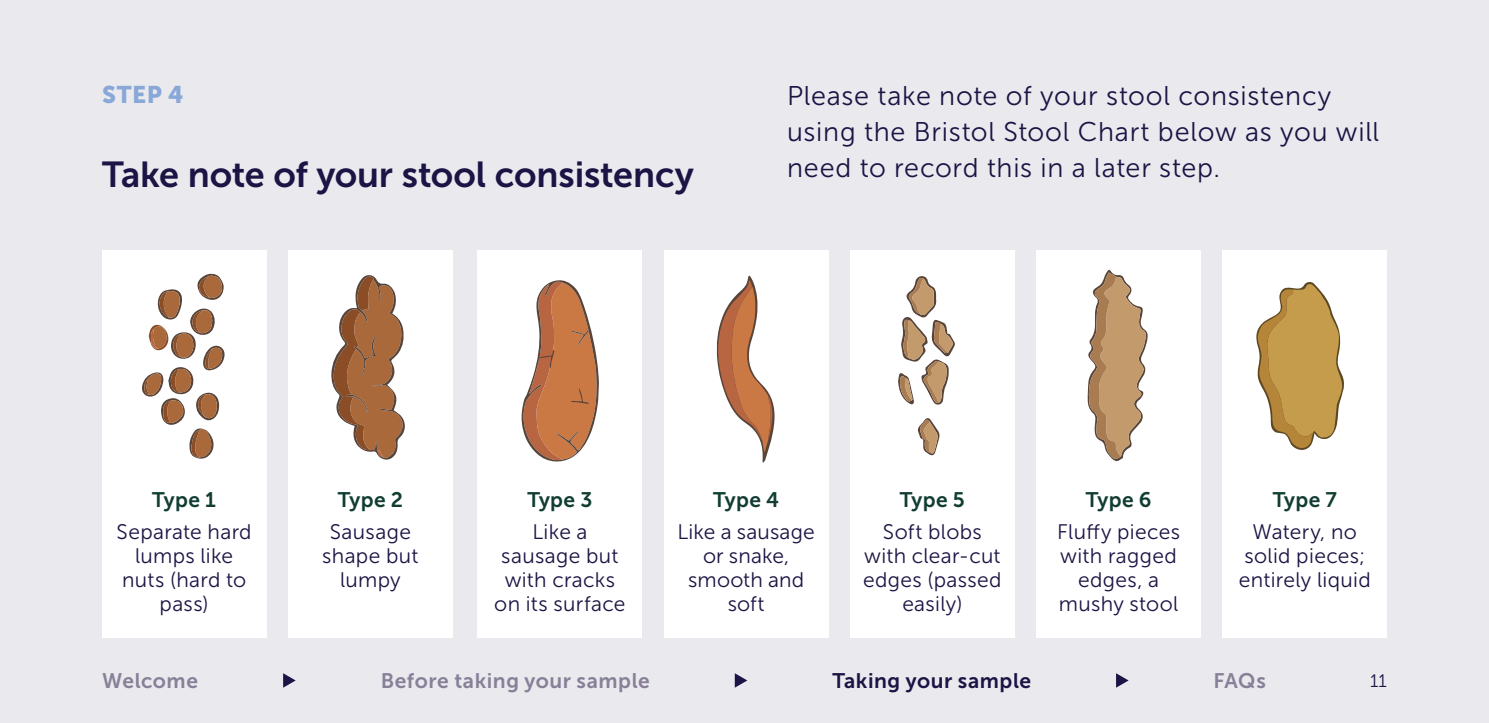
<style>
.page{position:relative;width:1489px;height:723px;background:#fff}
.page>*{position:absolute;margin:0;border:0;box-sizing:border-box;transform-origin:0 0}
.t1{font:36px "Museo Sans 700";letter-spacing:-.005em;color:#1b1444}
.Body_Copy{font:27px/36px "Museo Sans 300";letter-spacing:.025em;color:#1b1444}
.Steps{font:24px "Museo Sans 900";color:#89a8d7}
.Notes{font:21px/24px "Museo Sans 300";letter-spacing:.015em;color:#1b1444;text-align:center}
.Notes-2{font:21px "Museo Sans 700";letter-spacing:.015em;color:#113d33}
.t2{font:21px "Museo Sans 700";letter-spacing:.025em;color:#888098}
.t3{font:21px "Museo Sans 700";letter-spacing:.025em;color:#1b1444}
.t4{font:18px "Museo Sans 300";color:#1b1444}
</style>
<div class="page">
<div style="left:0;top:0;width:1488px;height:723px;background:#eaeaee"></div>
<div style="left:288px;top:251px;width:164px;height:387px;background:#fff"></div>
<svg style="left:331px;top:275px;width:74px;height:185px"></svg>
<div style="left:478px;top:251px;width:164px;height:387px;background:#fff"></div>
<svg style="left:521px;top:280px;width:78px;height:182px"></svg>
<div style="left:664px;top:251px;width:164px;height:387px;background:#fff"></div>
<svg style="left:716px;top:276px;width:59px;height:187px"></svg>
<div style="left:850px;top:251px;width:164px;height:387px;background:#fff"></div>
<svg style="left:918px;top:418px;width:21px;height:38px"></svg>
<svg style="left:898px;top:276px;width:57px;height:129px"></svg>
<div style="left:1036px;top:251px;width:164px;height:387px;background:#fff"></div>
<svg style="left:1087px;top:270px;width:60px;height:191px"></svg>
<div style="left:1222px;top:251px;width:164px;height:387px;background:#fff"></div>
<svg style="left:1256px;top:282px;width:88px;height:168px"></svg>
<div style="left:102px;top:251px;width:164px;height:387px;background:#fff"></div>
<svg style="left:142px;top:273px;width:82px;height:186px"></svg>
<svg style="left:283px;top:673px;width:13px;height:15px"></svg>
<svg style="left:734px;top:673px;width:13px;height:15px"></svg>
<svg style="left:1116px;top:673px;width:12px;height:15px"></svg>
<p class="Steps" style="left:102px;top:81px;width:83px">STEP 4</p>
<h2 class="t1" style="left:102px;top:155px;width:593px">Take note of your stool consistency</h2>
<p class="Body_Copy" style="left:787px;top:78px;width:593px">Please take note of your stool consistency using the Bristol Stool Chart below as you will need to record this in a later step.</p>
<p class="Notes-2" style="left:152px;top:488px;width:65px">Type 1</p>
<p class="Notes" style="left:117px;top:520px;width:136px">Separate hard lumps like nuts (hard to pass)</p>
<p class="Notes-2" style="left:338px;top:488px;width:67px">Type 2</p>
<p class="Notes" style="left:322px;top:520px;width:98px">Sausage shape but lumpy</p>
<p class="Notes-2" style="left:527px;top:488px;width:66px">Type 3</p>
<p class="Notes" style="left:494px;top:520px;width:133px">Like a sausage but with cracks on its surface</p>
<p class="Notes-2" style="left:713px;top:488px;width:67px">Type 4</p>
<p class="Notes" style="left:677px;top:520px;width:139px">Like a sausage or snake, smooth and soft</p>
<p class="Notes-2" style="left:899px;top:488px;width:66px">Type 5</p>
<p class="Notes" style="left:863px;top:520px;width:140px">Soft blobs with clear-cut edges (passed easily)</p>
<p class="Notes-2" style="left:1085px;top:488px;width:67px">Type 6</p>
<p class="Notes" style="left:1057px;top:520px;width:124px">Fluffy pieces with ragged edges, a mushy stool</p>
<p class="Notes-2" style="left:1272px;top:488px;width:66px">Type 7</p>
<p class="Notes" style="left:1238px;top:520px;width:134px">Watery, no solid pieces; entirely liquid</p>
<p class="t2" style="left:102px;top:669px;width:97px">Welcome</p>
<p class="t2" style="left:380px;top:669px;width:270px">Before taking your sample</p>
<p class="t3" style="left:832px;top:669px;width:200px">Taking your sample</p>
<p class="t2" style="left:1213px;top:669px;width:54px">FAQs</p>
<p class="t4" style="left:1369px;top:671px;width:18px">11</p>
</div>
